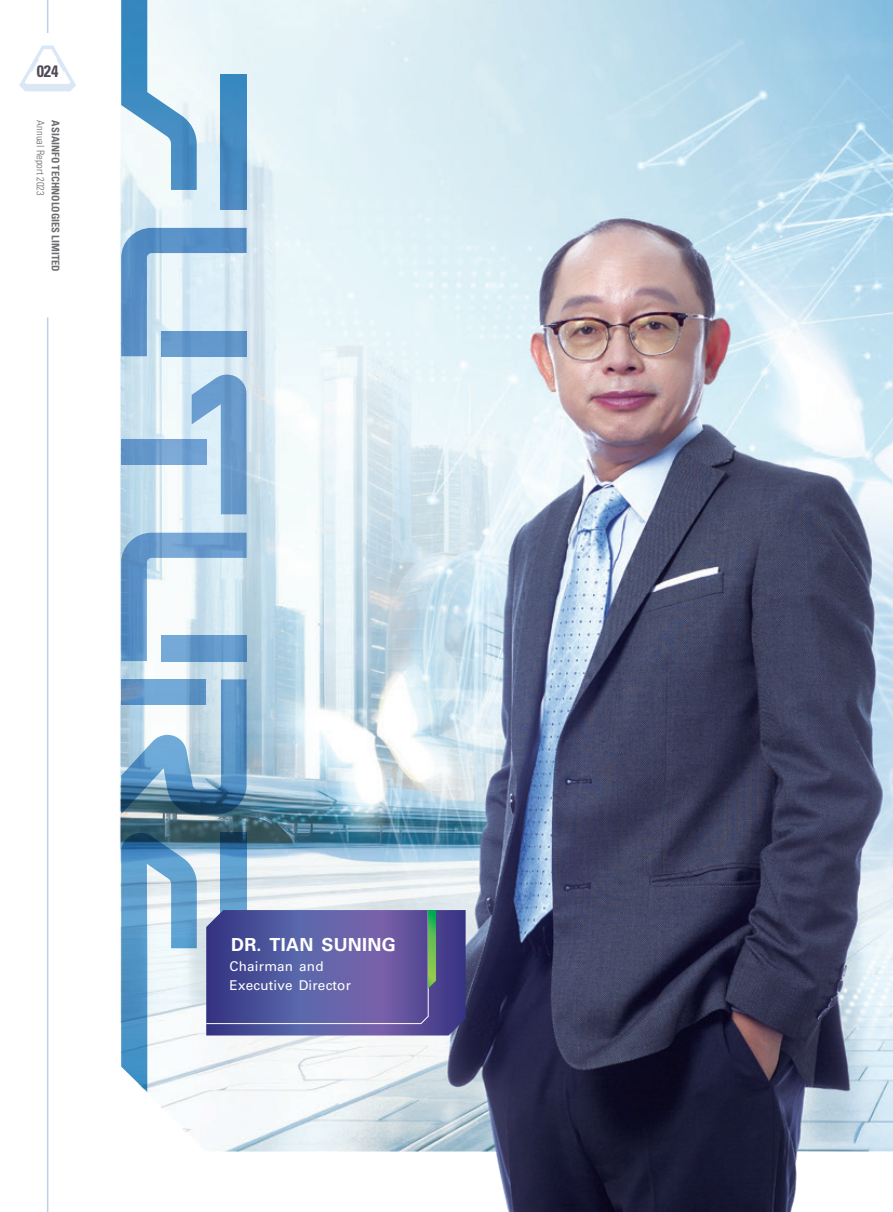
<style>
.page{position:relative;width:893px;height:1212px;background:#fff}
.page>*{position:absolute;margin:0;border:0;box-sizing:border-box;transform-origin:0 0}
.t1{font:700 18px "Univers LT Std";letter-spacing:.015em;color:#fff}
.t2{font:700 condensed 16.5px "Univers LT Std";color:#4e4859}
.t3{font:13.5px/19.5px "Univers LT Std";letter-spacing:.015em;color:#fff}
.t4{font:700 condensed 10.5px "Univers LT Std";color:#6c6d70}
.t5{font:300 condensed 10.5px "Univers LT Std";color:#6c6d70}
</style>
<div class="page">
<img style="left:25px;top:0;width:868px;height:1212px">
<svg style="left:221px;top:833px;width:26px;height:77px;background:#4f8ab7"></svg>
<svg style="left:121px;top:228px;width:126px;height:128px;background:#a4c6e1"></svg>
<div style="left:162px;top:331px;width:85px;height:25px;background:#6398cc"></div>
<svg style="left:121px;top:533px;width:126px;height:128px"></svg>
<svg style="left:121px;top:0;width:76px;height:190px"></svg>
<div style="left:221px;top:74px;width:26px;height:136px;background:linear-gradient(to bottom,#398ac2,#4d88be)"></div>
<svg style="left:121px;top:439px;width:71px;height:25px;background:#6b9ccd"></svg>
<svg style="left:192px;top:374px;width:55px;height:140px;background:#94badc"></svg>
<svg style="left:121px;top:679px;width:126px;height:135px;background:#81a8c6"></svg>
<svg style="left:121px;top:679px;width:85px;height:25px;background:#679ccb"></svg>
<svg style="left:121px;top:833px;width:76px;height:259px"></svg>
<svg style="left:206px;top:910px;width:260px;height:125px;background:#59579c"></svg>
<hr style="left:47px;top:317px;width:1px;height:895px;background:#b9d1ec">
<hr style="left:47px;top:0;width:1px;height:33px;background:#b9d1ec">
<svg style="left:19px;top:46px;width:57px;height:45px"></svg>
<p class="t2" style="left:37px;top:61px;width:23px">024</p>
<p class="t5" style="left:47px;top:120px;width:77px;rotate:90deg">Annual Report 2023</p>
<p class="t4" style="left:62px;top:120px;width:153px;rotate:90deg">ASIAINFO TECHNOLOGIES LIMITED</p>
<h1 class="t1" style="left:231px;top:934px;width:166px">DR. TIAN SUNING</h1>
<p class="t3" style="left:230px;top:956px;width:123px">Chairman and<br>Executive Director</p>
</div>
